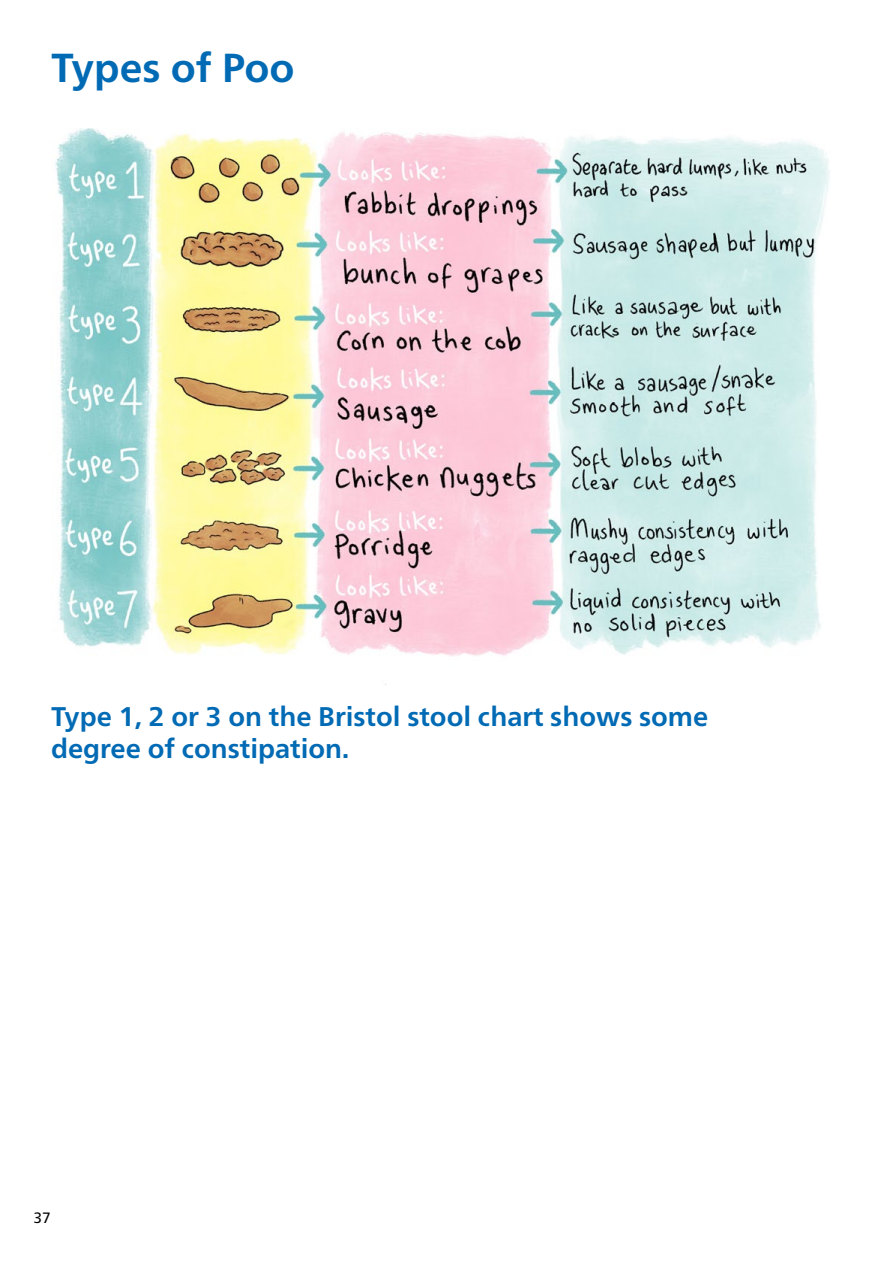
<style>
.page{position:relative;width:893px;height:1263px;background:#fff}
.page>*{position:absolute;margin:0;border:0;box-sizing:border-box;transform-origin:0 0}
.t1{font:700 40.5px "Frutiger Neue LTCYR";color:#006ab4}
.t2{font:700 27px/31.5px "Frutiger Neue LTCYR";color:#006ab4}
.t3{font:15px "Frutiger Neue LTCYR";color:#000}
</style>
<div class="page">
<img style="left:55px;top:128px;width:775px;height:557px">
<h1 class="t1" style="left:51px;top:44px;width:245px">Types of Poo</h1>
<p class="t2" style="left:51px;top:701px;width:659px">Type 1, 2 or 3 on the Bristol stool chart shows some degree of constipation.</p>
<p class="t3" style="left:34px;top:1209px;width:19px">37</p>
</div>
